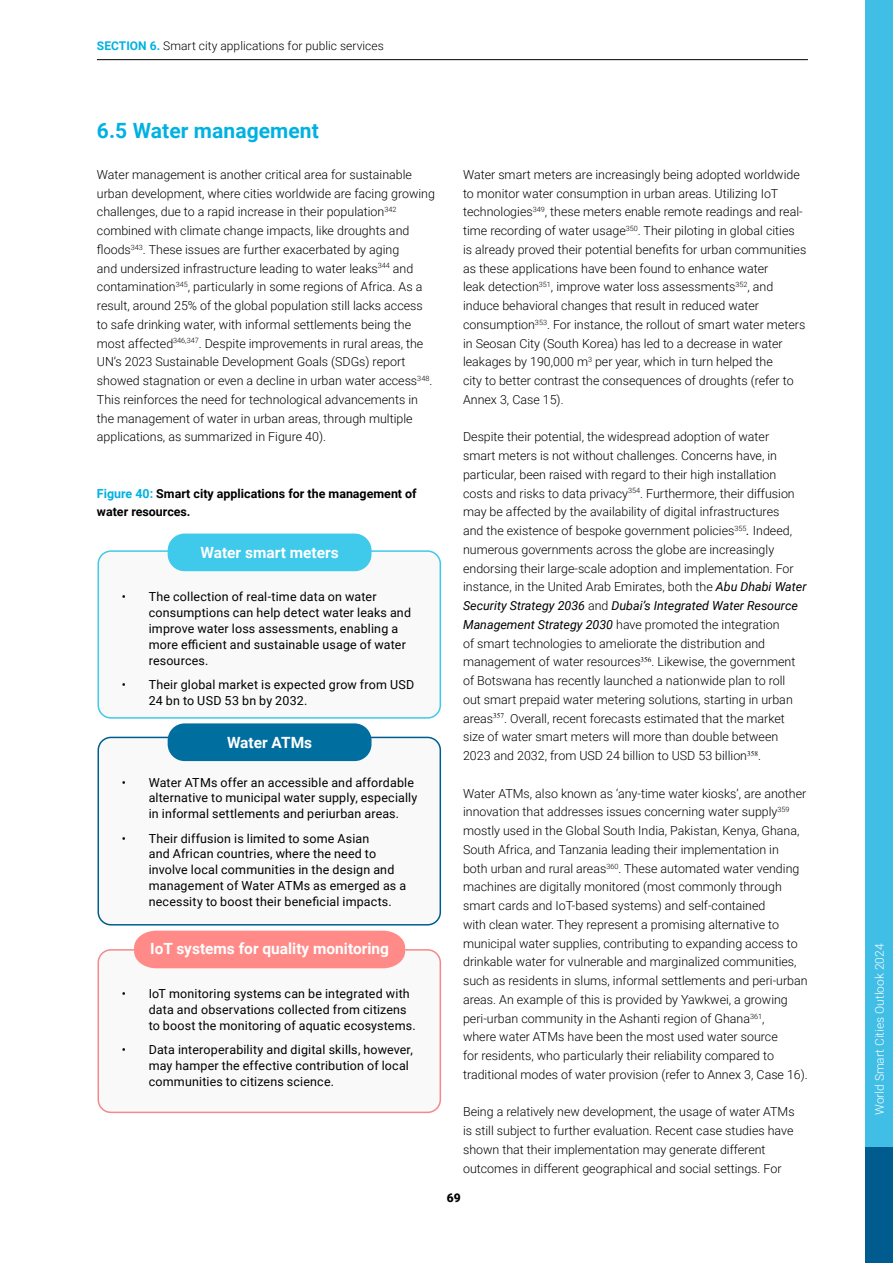
<style>
.page{position:relative;width:893px;height:1263px;background:#fff}
.page>*{position:absolute;margin:0;border:0;box-sizing:border-box;transform-origin:0 0}
.t1{font:700 21px "Roboto";letter-spacing:.005em;color:#00b1e1}
.t2{font:700 15.45px "Roboto";color:#fff}
.t3{font:300 12.45px/18.8px "Roboto";color:#000}
.t4{font:12.45px/15.8px "Roboto";letter-spacing:.015em;color:#000}
.t5{font:700 12.45px/18.8px "Roboto";color:#000}
.t6{font:300 12px "Roboto";letter-spacing:.005em;color:#000}
.t7{font:300 12px "Roboto";color:#fff}
.t8{font:900 12px "Roboto";color:#000}
.s1{font-weight:700;color:#00b1e1}
.s2{color:#00b1e1}
.s3{font-weight:400;font-style:italic}
</style>
<div class="page">
<div style="left:98px;top:551px;width:342px;height:167px;background:#f9f9f9;border-radius:13px"></div>
<div style="left:98px;top:550px;width:343px;height:169px;border:2px solid #3fc9ea;border-radius:13px"></div>
<div style="left:98px;top:950px;width:342px;height:162px;background:#f9f9f9;border-radius:13px"></div>
<div style="left:98px;top:949px;width:343px;height:164px;border:2px solid #f4898a;border-radius:13px"></div>
<div style="left:98px;top:737px;width:342px;height:188px;background:#f9f9f9;border-radius:13px"></div>
<div style="left:98px;top:737px;width:343px;height:188px;border:2px solid #005c8e;border-radius:13px"></div>
<div style="left:168px;top:533px;width:204px;height:38px;background:#3fc9ea;border-radius:17px"></div>
<div style="left:168px;top:723px;width:204px;height:38px;background:#006f9f;border-radius:17px"></div>
<div style="left:134px;top:931px;width:271px;height:37px;background:#ff8a88"></div>
<hr style="left:97px;top:59px;width:711px;height:1px;background:#000">
<div style="left:865px;top:1124px;width:28px;height:139px;background:#005c8e"></div>
<div style="left:865px;top:0;width:28px;height:1146px;background:#40bee6"></div>
<p class="t6" style="left:97px;top:37px;width:288px"><span class="s1">SECTION 6.</span> Smart city applications for public services</p>
<h1 class="t1" style="left:97px;top:116px;width:223px">6.5 Water management</h1>
<p class="t3" style="left:97px;top:165px;width:340px">Water management is another critical area for sustainable urban development, where cities worldwide are facing growing challenges, due to a rapid increase in their population<sup>342 </sup>combined with climate change impacts, like droughts and floods<sup>343</sup>. These issues are further exacerbated by aging<br>and undersized infrastructure leading to water leaks<sup>344</sup> and contamination<sup>345</sup>, particularly in some regions of Africa. As a result, around 25% of the global population still lacks access to safe drinking water, with informal settlements being the most affected<sup>346,347</sup>. Despite improvements in rural areas, the UN’s 2023 Sustainable Development Goals (SDGs) report showed stagnation or even a decline in urban water access<sup>348</sup>.<br>This reinforces the need for technological advancements in the management of water in urban areas, through multiple applications, as summarized in Figure 40).</p>
<p class="t5" style="left:97px;top:483px;width:321px"><span class="s2">Figure 40:</span> Smart city applications for the management of water resources.</p>
<p class="t2" style="left:200px;top:542px;width:140px">Water smart meters</p>
<p class="t4" style="left:149px;top:589px;width:264px;text-indent:-27px">• The collection of real-time data on water consumptions can help detect water leaks and improve water loss assessments, enabling a more efficient and sustainable usage of water resources.</p>
<p class="t4" style="left:149px;top:676px;width:267px;text-indent:-27px">• Their global market is expected grow from USD<br>24 bn to USD 53 bn by 2032.</p>
<p class="t2" style="left:227px;top:732px;width:87px">Water ATMs</p>
<p class="t4" style="left:149px;top:774px;width:270px;text-indent:-27px">• Water ATMs offer an accessible and affordable alternative to municipal water supply, especially in informal settlements and periurban areas.</p>
<p class="t4" style="left:149px;top:830px;width:259px;text-indent:-27px">• Their diffusion is limited to some Asian<br>and African countries, where the need to involve local communities in the design and management of Water ATMs as emerged as a necessity to boost their beneficial impacts.</p>
<p class="t2" style="left:150px;top:938px;width:240px">IoT systems for quality monitoring</p>
<p class="t4" style="left:149px;top:985px;width:269px;text-indent:-27px">• IoT monitoring systems can be integrated with data and observations collected from citizens to boost the monitoring of aquatic ecosystems.</p>
<p class="t4" style="left:149px;top:1041px;width:266px;text-indent:-27px">• Data interoperability and digital skills, however, may hamper the effective contribution of local communities to citizens science.</p>
<p class="t3" style="left:463px;top:165px;width:345px">Water smart meters are increasingly being adopted worldwide to monitor water consumption in urban areas. Utilizing IoT technologies<sup>349</sup>, these meters enable remote readings and real&shy;time recording of water usage<sup>350</sup>. Their piloting in global cities is already proved their potential benefits for urban communities as these applications have been found to enhance water<br>leak detection<sup>351</sup>, improve water loss assessments<sup>352</sup>, and induce behavioral changes that result in reduced water consumption<sup>353</sup>. For instance, the rollout of smart water meters in Seosan City (South Korea) has led to a decrease in water leakages by 190,000 m<sup>3</sup> per year, which in turn helped the<br>city to better contrast the consequences of droughts (refer to Annex 3, Case 15).</p>
<p class="t3" style="left:463px;top:427px;width:345px">Despite their potential, the widespread adoption of water<br>smart meters is not without challenges. Concerns have, in particular, been raised with regard to their high installation costs and risks to data privacy<sup>354</sup>. Furthermore, their diffusion may be affected by the availability of digital infrastructures<br>and the existence of bespoke government policies<sup>355</sup><span class="s3">.</span> Indeed, numerous governments across the globe are increasingly endorsing their large-scale adoption and implementation. For instance, in the United Arab Emirates, both the <span class="s3">Abu Dhabi Water Security Strategy 2036</span> and <span class="s3">Dubai’s Integrated Water Resource Management Strategy 2030</span> have promoted the integration<br>of smart technologies to ameliorate the distribution and management of water resources<sup>356</sup>. Likewise, the government of Botswana has recently launched a nationwide plan to roll<br>out smart prepaid water metering solutions, starting in urban areas<sup>357</sup>. Overall, recent forecasts estimated that the market size of water smart meters will more than double between 2023 and 2032, from USD 24 billion to USD 53 billion<sup>358</sup>.</p>
<p class="t3" style="left:463px;top:783px;width:346px">Water ATMs, also known as ‘any-time water kiosks’, are another innovation that addresses issues concerning water supply<sup>359 </sup>mostly used in the Global South India, Pakistan, Kenya, Ghana, South Africa, and Tanzania leading their implementation in<br>both urban and rural areas<sup>360</sup>. These automated water vending machines are digitally monitored (most commonly through smart cards and IoT-based systems) and self-contained<br>with clean water. They represent a promising alternative to municipal water supplies, contributing to expanding access to drinkable water for vulnerable and marginalized communities, such as residents in slums, informal settlements and peri-urban areas. An example of this is provided by Yawkwei, a growing peri-urban community in the Ashanti region of Ghana<sup>361</sup>,<br>where water ATMs have been the most used water source<br>for residents, who particularly their reliability compared to traditional modes of water provision (refer to Annex 3, Case 16).</p>
<p class="t3" style="left:463px;top:1102px;width:333px">Being a relatively new development, the usage of water ATMs is still subject to further evaluation. Recent case studies have shown that their implementation may generate different outcomes in different geographical and social settings. For</p>
<p class="t8" style="left:447px;top:1190px;width:15px">69</p>
<p class="t7" style="left:871px;top:1115px;width:173px;rotate:-90deg">World Smart Cities Outlook 2024</p>
</div>
